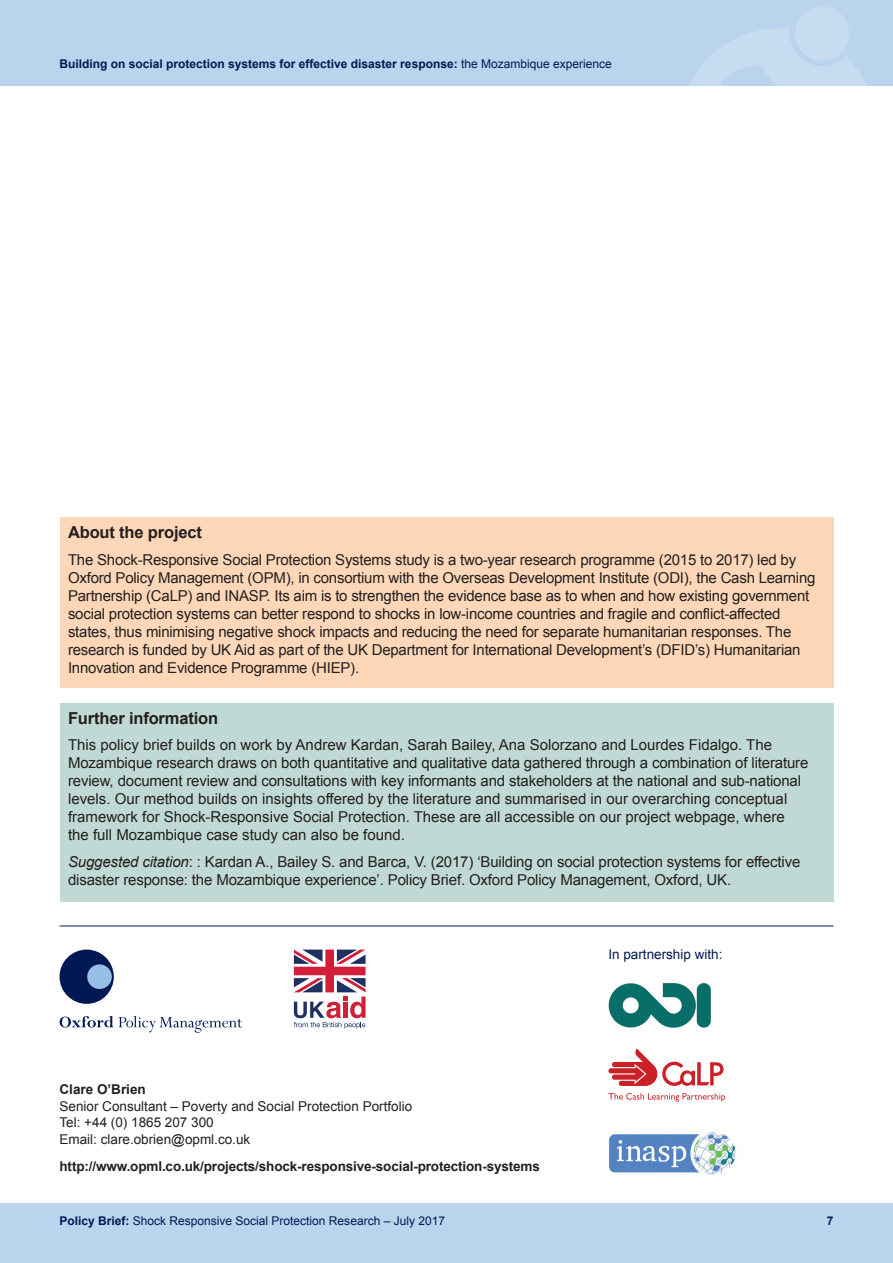
<style>
.page{position:relative;width:893px;height:1263px;background:#fff}
.page>*{position:absolute;margin:0;border:0;box-sizing:border-box;transform-origin:0 0}
.t1{font:700 16.5px "Arial";letter-spacing:-.01em;color:#231f20}
.t2{font:15px/18px "Arial";letter-spacing:-.01em;color:#231f20}
.t3{font:13.5px/16.5px "Arial";color:#231f20}
.t4{font:700 13.5px "Arial";letter-spacing:-.01em;color:#231f20}
.t5{font:13.5px "Arial";color:#001954}
.t6{font:700 12px "Arial";color:#001954}
.t7{font:12px "Arial";color:#001954}
.s1{font-weight:400}
.s2{font-style:italic}
.s3{font-weight:700}
</style>
<div class="page">
<div style="left:0;top:1203px;width:893px;height:60px;background:#bad4ed"></div>
<div style="left:0;top:0;width:893px;height:85px;background:#bad4ed"></div>
<svg style="left:645px;top:7px;width:234px;height:79px"></svg>
<svg style="left:294px;top:949px;width:72px;height:79px"></svg>
<hr style="left:60px;top:926px;width:773px;height:1px;background:#001954">
<div style="left:60px;top:518px;width:773px;height:170px;background:#fdd7b7"></div>
<div style="left:60px;top:703px;width:773px;height:199px;background:#c0d9d4"></div>
<svg style="left:60px;top:1016px;width:182px;height:17px"></svg>
<div style="left:60px;top:949px;width:54px;height:55px;background:#001954;border-radius:50%"></div>
<div style="left:87px;top:964px;width:25px;height:25px;background:#97bfe6;border-radius:50%"></div>
<svg style="left:608px;top:1048px;width:115px;height:38px"></svg>
<svg style="left:608px;top:1093px;width:117px;height:9px"></svg>
<img style="left:609px;top:1132px;width:127px;height:42px">
<img style="left:608px;top:983px;width:103px;height:45px">
<p class="t6" style="left:60px;top:57px;width:554px">Building on social protection systems for effective disaster response: <span class="s1">the Mozambique experience</span></p>
<p class="t1" style="left:68px;top:523px;width:135px">About the project</p>
<p class="t2" style="left:68px;top:550px;width:749px">The Shock-Responsive Social Protection Systems study is a two-year research programme (2015 to 2017) led by Oxford Policy Management (OPM), in consortium with the Overseas Development Institute (ODI), the Cash Learning Partnership (CaLP) and INASP. Its aim is to strengthen the evidence base as to when and how existing government social protection systems can better respond to shocks in low-income countries and fragile and conflict-affected states, thus minimising negative shock impacts and reducing the need for separate humanitarian responses. The research is funded by UK Aid as part of the UK Department for International Development’s (DFID’s) Humanitarian Innovation and Evidence Programme (HIEP).</p>
<p class="t1" style="left:68px;top:709px;width:152px">Further information</p>
<p class="t2" style="left:68px;top:736px;width:742px">This policy brief builds on work by Andrew Kardan, Sarah Bailey, Ana Solorzano and Lourdes Fidalgo. The Mozambique research draws on both quantitative and qualitative data gathered through a combination of literature review, document review and consultations with key informants and stakeholders at the national and sub-national levels. Our method builds on insights offered by the literature and summarised in our overarching conceptual framework for Shock-Responsive Social Protection. These are all accessible on our project webpage, where the full Mozambique case study can also be found.</p>
<p class="t2" style="left:68px;top:853px;width:734px"><span class="s2">Suggested citation</span>: : Kardan A., Bailey S. and Barca, V. (2017) ‘Building on social protection systems for effective disaster response: the Mozambique experience’. Policy Brief. Oxford Policy Management, Oxford, UK.</p>
<p class="t4" style="left:60px;top:1082px;width:88px">Clare O’Brien</p>
<p class="t3" style="left:60px;top:1098px;width:354px">Senior Consultant – Poverty and Social Protection Portfolio<br>Tel: +44 (0) 1865 207 300<br>Email: clare.obrien@opml.co.uk</p>
<p class="t4" style="left:60px;top:1158px;width:482px">http://www.opml.co.uk/projects/shock-responsive-social-protection-systems</p>
<p class="t5" style="left:608px;top:947px;width:116px">In partnership with:</p>
<p class="t7" style="left:60px;top:1214px;width:387px"><span class="s3">Policy Brief:</span> Shock Responsive Social Protection Research – July 2017</p>
<p class="t6" style="left:827px;top:1214px;width:8px">7</p>
</div>
